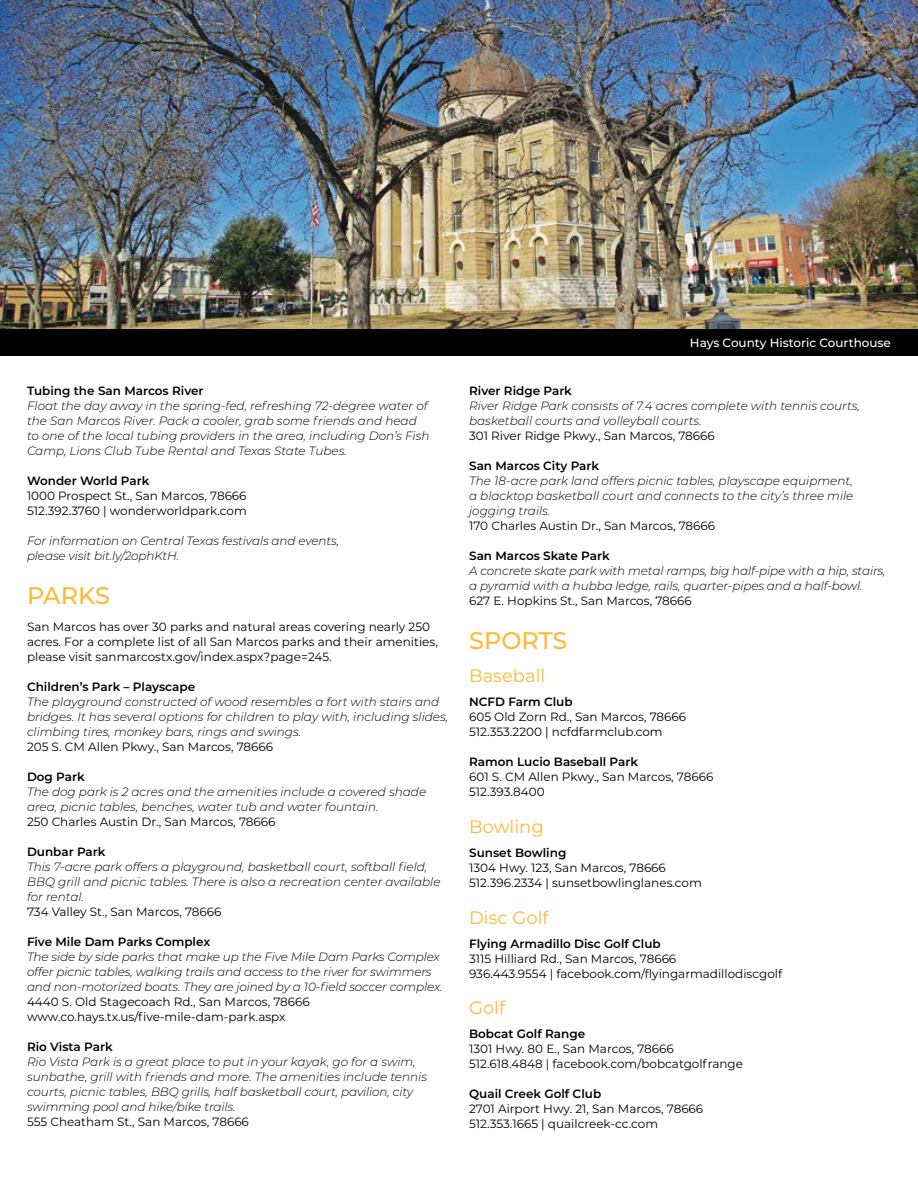
<style>
.page{position:relative;width:918px;height:1188px;background:#fff}
.page>*{position:absolute;margin:0;border:0;box-sizing:border-box;transform-origin:0 0}
.t1{font:500 24px "Montserrat";color:#fdb933}
.t2{font:18px "Montserrat";color:#fdb933}
.t3{font:italic 300 12px/15px "Montserrat";color:#000}
.t4{font:12px/15px "Montserrat";color:#000}
.t5{font:600 12px "Montserrat";color:#000}
.t6{font:500 12px "Montserrat";color:#fff}
</style>
<div class="page">
<img style="left:0;top:0;width:918px;height:329px">
<div style="left:0;top:329px;width:918px;height:27px;background:#000"></div>
<p class="t5" style="left:27px;top:382px;width:178px">Tubing the San Marcos River</p>
<p class="t3" style="left:27px;top:398px;width:404px">Float the day away in the spring-fed, refreshing 72-degree water of the San Marcos River. Pack a cooler, grab some friends and head to one of the local tubing providers in the area, including Don’s Fish Camp, Lions Club Tube Rental and Texas State Tubes.</p>
<p class="t5" style="left:27px;top:472px;width:124px">Wonder World Park</p>
<p class="t4" style="left:27px;top:488px;width:221px">1000 Prospect St., San Marcos, 78666<br>512.392.3760 | wonderworldpark.com</p>
<p class="t3" style="left:27px;top:533px;width:314px">For information on Central Texas festivals and events, please visit bit.ly/2ophKtH.</p>
<h1 class="t1" style="left:27px;top:579px;width:85px">PARKS</h1>
<p class="t4" style="left:27px;top:619px;width:412px">San Marcos has over 30 parks and natural areas covering nearly 250 acres. For a complete list of all San Marcos parks and their amenities, please visit sanmarcostx.gov/index.aspx?page=245.</p>
<p class="t5" style="left:27px;top:678px;width:170px">Children’s Park – Playscape</p>
<p class="t3" style="left:27px;top:694px;width:423px">The playground constructed of wood resembles a fort with stairs and bridges. It has several options for children to play with, including slides, climbing tires, monkey bars, rings and swings.</p>
<p class="t4" style="left:27px;top:739px;width:248px">205 S. CM Allen Pkwy., San Marcos, 78666</p>
<p class="t5" style="left:27px;top:768px;width:59px">Dog Park</p>
<p class="t3" style="left:27px;top:784px;width:401px">The dog park is 2 acres and the amenities include a covered shade area, picnic tables, benches, water tub and water fountain.</p>
<p class="t4" style="left:27px;top:814px;width:250px">250 Charles Austin Dr., San Marcos, 78666</p>
<p class="t5" style="left:27px;top:843px;width:80px">Dunbar Park</p>
<p class="t3" style="left:27px;top:859px;width:415px">This 7-acre park offers a playground, basketball court, softball field,<br>BBQ grill and picnic tables. There is also a recreation center available for rental.</p>
<p class="t4" style="left:27px;top:904px;width:196px">734 Valley St., San Marcos, 78666</p>
<p class="t5" style="left:27px;top:933px;width:185px">Five Mile Dam Parks Complex</p>
<p class="t3" style="left:27px;top:949px;width:417px">The side by side parks that make up the Five Mile Dam Parks Complex offer picnic tables, walking trails and access to the river for swimmers and non-motorized boats. They are joined by a 10-field soccer complex.</p>
<p class="t4" style="left:27px;top:994px;width:284px">4440 S. Old Stagecoach Rd., San Marcos, 78666 www.co.hays.tx.us/five-mile-dam-park.aspx</p>
<p class="t5" style="left:27px;top:1038px;width:87px">Rio Vista Park</p>
<p class="t3" style="left:27px;top:1054px;width:402px">Rio Vista Park is a great place to put in your kayak, go for a swim, sunbathe, grill with friends and more. The amenities include tennis courts, picnic tables, BBQ grills, half basketball court, pavilion, city swimming pool and hike/bike trails.</p>
<p class="t4" style="left:27px;top:1114px;width:223px">555 Cheatham St., San Marcos, 78666</p>
<p class="t6" style="left:690px;top:334px;width:203px">Hays County Historic Courthouse</p>
<p class="t5" style="left:469px;top:382px;width:104px">River Ridge Park</p>
<p class="t3" style="left:469px;top:398px;width:392px">River Ridge Park consists of 7.4 acres complete with tennis courts, basketball courts and volleyball courts.</p>
<p class="t4" style="left:469px;top:428px;width:247px">301 River Ridge Pkwy., San Marcos, 78666</p>
<p class="t5" style="left:469px;top:457px;width:131px">San Marcos City Park</p>
<p class="t3" style="left:469px;top:473px;width:386px;text-align:justify">The 18-acre park land offers picnic tables, playscape equipment, a blacktop basketball court and connects to the city’s three mile jogging trails.</p>
<p class="t4" style="left:469px;top:518px;width:247px">170 Charles Austin Dr., San Marcos, 78666</p>
<p class="t5" style="left:469px;top:547px;width:142px">San Marcos Skate Park</p>
<p class="t3" style="left:469px;top:563px;width:418px">A concrete skate park with metal ramps, big half-pipe with a hip, stairs, a pyramid with a hubba ledge, rails, quarter-pipes and a half-bowl.</p>
<p class="t4" style="left:469px;top:593px;width:224px">627 E. Hopkins St., San Marcos, 78666</p>
<h1 class="t1" style="left:469px;top:624px;width:100px">SPORTS</h1>
<h2 class="t2" style="left:469px;top:664px;width:78px">Baseball</h2>
<p class="t5" style="left:469px;top:694px;width:105px">NCFD Farm Club</p>
<p class="t4" style="left:469px;top:709px;width:219px">605 Old Zorn Rd., San Marcos, 78666<br>512.353.2200 | ncfdfarmclub.com</p>
<p class="t5" style="left:469px;top:754px;width:170px">Ramon Lucio Baseball Park</p>
<p class="t4" style="left:469px;top:769px;width:246px">601 S. CM Allen Pkwy., San Marcos, 78666<br>512.393.8400</p>
<h2 class="t2" style="left:469px;top:814px;width:76px">Bowling</h2>
<p class="t5" style="left:469px;top:844px;width:99px">Sunset Bowling</p>
<p class="t4" style="left:469px;top:860px;width:234px">1304 Hwy. 123, San Marcos, 78666<br>512.396.2334 | sunsetbowlinglanes.com</p>
<h2 class="t2" style="left:469px;top:905px;width:81px">Disc Golf</h2>
<p class="t5" style="left:469px;top:935px;width:193px">Flying Armadillo Disc Golf Club</p>
<p class="t4" style="left:469px;top:950px;width:315px">3115 Hilliard Rd., San Marcos, 78666<br>936.443.9554 | facebook.com/flyingarmadillodiscgolf</p>
<h2 class="t2" style="left:469px;top:995px;width:38px">Golf</h2>
<p class="t5" style="left:469px;top:1025px;width:118px">Bobcat Golf Range</p>
<p class="t4" style="left:469px;top:1041px;width:275px">1301 Hwy. 80 E., San Marcos, 78666<br>512.618.4848 | facebook.com/bobcatgolfrange</p>
<p class="t5" style="left:469px;top:1085px;width:134px">Quail Creek Golf Club</p>
<p class="t4" style="left:469px;top:1101px;width:236px">2701 Airport Hwy. 21, San Marcos, 78666<br>512.353.1665 | quailcreek-cc.com</p>
</div>
